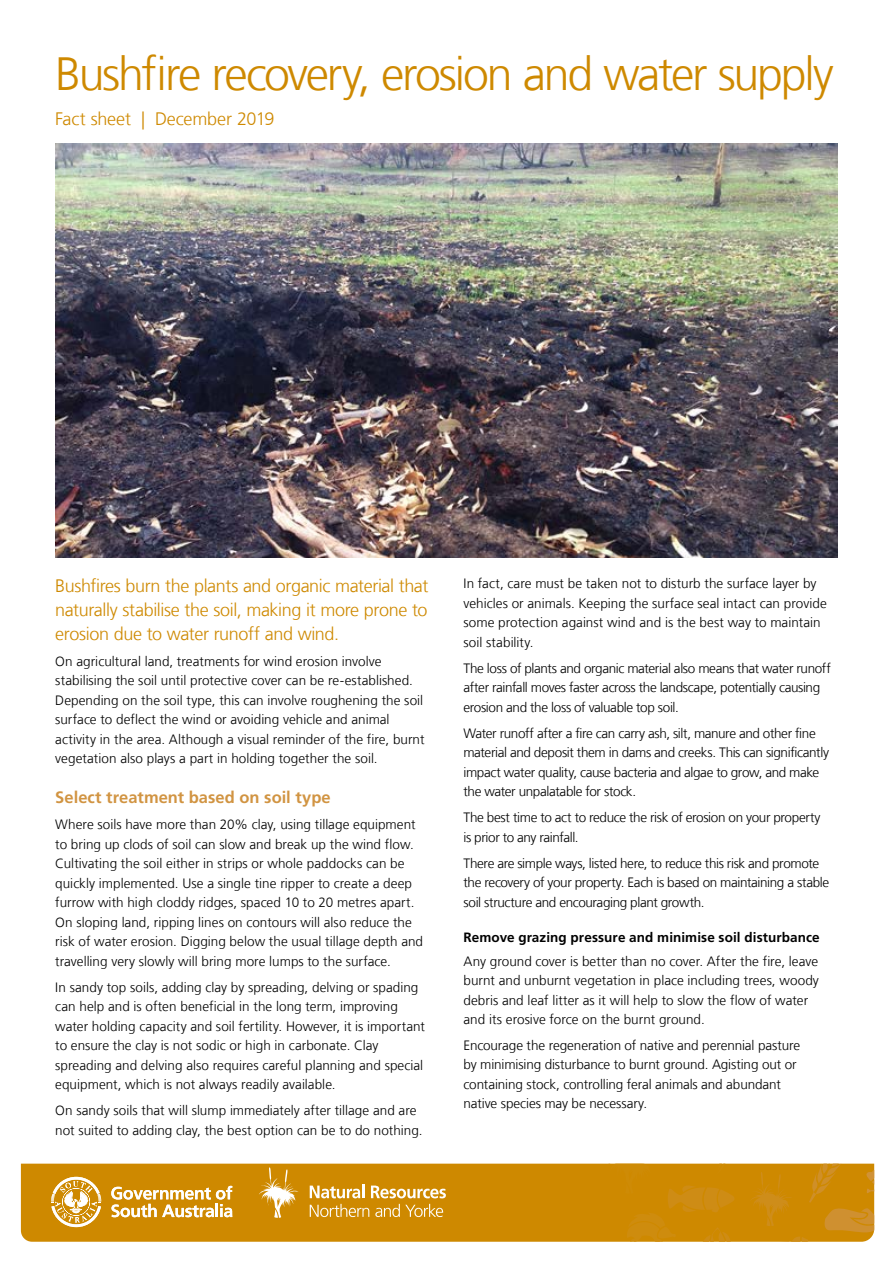
<style>
.page{position:relative;width:893px;height:1263px;background:#fff}
.page>*{position:absolute;margin:0;border:0;box-sizing:border-box;transform-origin:0 0}
.t1{font:300 46.5px "Frutiger LT Com";letter-spacing:-.05em;color:#ce8900}
.Body_Black{font:300 18px/24px "Frutiger LT Com";letter-spacing:-.02em;color:#ce8900;text-align:justify}
.t2{font:700 16.5px "Frutiger LT Com";color:#d19442}
.Body_Black-2{font:300 13.5px/19.5px "Frutiger LT Com";color:#000}
.Body_Black-3{font:300 13.5px/19.5px "Frutiger LT Com";letter-spacing:-.03em;color:#000}
.Body_Black-4{font:300 13.5px/19.5px "Frutiger LT Com";letter-spacing:-.025em;color:#000}
.t3{font:700 13.5px "Frutiger LT Com";letter-spacing:.005em;color:#000}
</style>
<div class="page">
<div style="left:21px;top:1163px;width:721px;height:79px;background:#ce8900"></div>
<svg style="left:607px;top:1163px;width:128px;height:79px"></svg>
<svg style="left:742px;top:1163px;width:132px;height:79px"></svg>
<svg style="left:111px;top:1186px;width:121px;height:31px"></svg>
<svg style="left:51px;top:1177px;width:50px;height:50px"></svg>
<svg style="left:310px;top:1184px;width:54px;height:14px"></svg>
<svg style="left:371px;top:1185px;width:75px;height:13px"></svg>
<svg style="left:310px;top:1204px;width:59px;height:13px"></svg>
<svg style="left:375px;top:1204px;width:68px;height:13px"></svg>
<svg style="left:259px;top:1167px;width:40px;height:51px"></svg>
<img style="left:55px;top:143px;width:783px;height:415px">
<h1 class="t1" style="left:55px;top:47px;width:780px">Bushfire recovery, erosion and water supply</h1>
<h2 class="Body_Black" style="left:55px;top:107px;width:221px">Fact sheet | December 2019</h2>
<p class="Body_Black" style="left:55px;top:574px;width:375px">Bushfires burn the plants and organic material that naturally stabilise the soil, making it more prone to erosion due to water runoff and wind.</p>
<p class="Body_Black-2" style="left:55px;top:651px;width:371px">On agricultural land, treatments for wind erosion involve stabilising the soil until protective cover can be re-established.<br>Depending on the soil type, this can involve roughening the soil surface to deflect the wind or avoiding vehicle and animal activity in the area. Although a visual reminder of the fire, burnt vegetation also plays a part in holding together the soil.</p>
<h3 class="t2" style="left:55px;top:788px;width:277px">Select treatment based on soil type</h3>
<p class="Body_Black-2" style="left:55px;top:815px;width:369px">Where soils have more than 20% clay, using tillage equipment to bring up clods of soil can slow and break up the wind flow.<br>Cultivating the soil either in strips or whole paddocks can be quickly implemented. Use a single tine ripper to create a deep furrow with high cloddy ridges, spaced 10 to 20 metres apart.<br>On sloping land, ripping lines on contours will also reduce the risk of water erosion. Digging below the usual tillage depth and travelling very slowly will bring more lumps to the surface.</p>
<p class="Body_Black-2" style="left:55px;top:977px;width:371px">In sandy top soils, adding clay by spreading, delving or spading can help and is often beneficial in the long term, improving water holding capacity and soil fertility. However, it is important to ensure the clay is not sodic or high in carbonate. Clay spreading and delving also requires careful planning and special equipment, which is not always readily available.</p>
<p class="Body_Black-2" style="left:55px;top:1101px;width:369px">On sandy soils that will slump immediately after tillage and are not suited to adding clay, the best option can be to do nothing.</p>
<p class="Body_Black-2" style="left:463px;top:574px;width:365px">In fact, care must be taken not to disturb the surface layer by vehicles or animals. Keeping the surface seal intact can provide some protection against wind and is the best way to maintain soil stability.</p>
<p class="Body_Black-3" style="left:463px;top:658px;width:369px">The loss of plants and organic material also means that water runoff after rainfall moves faster across the landscape, potentially causing erosion and the loss of valuable top soil.</p>
<p class="Body_Black-3" style="left:463px;top:723px;width:367px">Water runoff after a fire can carry ash, silt, manure and other fine material and deposit them in dams and creeks. This can significantly impact water quality, cause bacteria and algae to grow, and make the water unpalatable for stock.</p>
<p class="Body_Black-4" style="left:463px;top:808px;width:358px">The best time to act to reduce the risk of erosion on your property is prior to any rainfall.</p>
<p class="Body_Black-3" style="left:463px;top:853px;width:367px">There are simple ways, listed here, to reduce this risk and promote the recovery of your property. Each is based on maintaining a stable soil structure and encouraging plant growth.</p>
<h4 class="t3" style="left:463px;top:929px;width:358px">Remove grazing pressure and minimise soil disturbance</h4>
<p class="Body_Black-2" style="left:463px;top:951px;width:357px">Any ground cover is better than no cover. After the fire, leave burnt and unburnt vegetation in place including trees, woody debris and leaf litter as it will help to slow the flow of water and its erosive force on the burnt ground.</p>
<p class="Body_Black-2" style="left:463px;top:1035px;width:338px">Encourage the regeneration of native and perennial pasture by minimising disturbance to burnt ground. Agisting out or containing stock, controlling feral animals and abundant native species may be necessary.</p>
</div>
